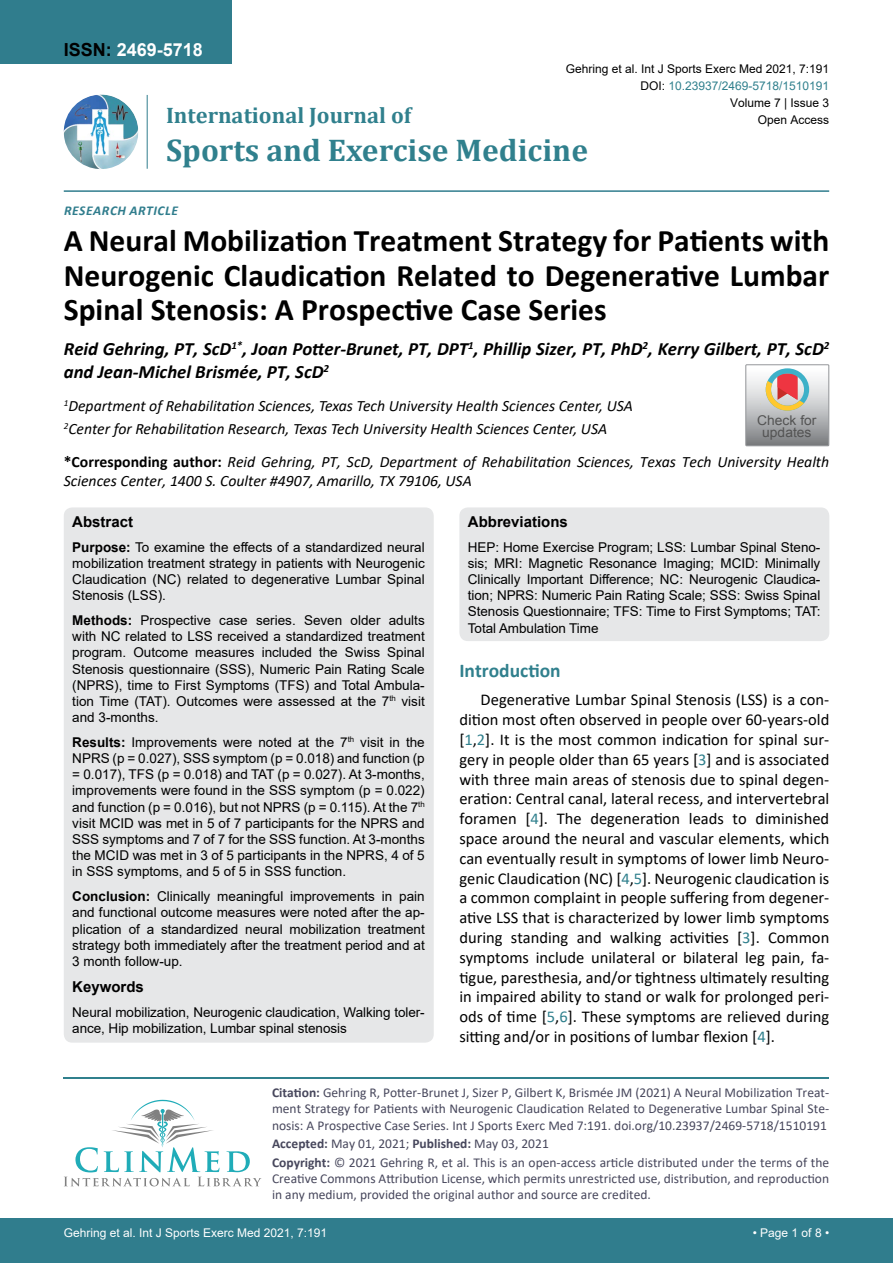
<style>
.page{position:relative;width:893px;height:1263px;background:#fff}
.page>*{position:absolute;margin:0;border:0;box-sizing:border-box;transform-origin:0 0}
.t1{font:700 31.5px/34.5px "Calibri";color:#000;text-align:justify}
.t2{font:700 31.5px "Cambria";color:#30808d}
.t3{font:700 22.5px "Cambria";color:#30808d}
.t4{font:700 19.5px "Calibri";color:#30808d}
.t5{font:italic 700 18.75px/22.5px "Calibri";color:#000}
.t6{font:700 18px "Arial";color:#fff}
.t7{font:16.5px/19.8px "Calibri";color:#000;text-align:justify}
.t8{font:italic 15.75px/23.1px "Calibri";color:#000}
.t9{font:700 15px "Arial";color:#000}
.t10{font:13.5px/16.2px "Arial";color:#000;text-align:justify}
.t11{font:13.5px/16.2px "Calibri";color:#47475c}
.t12{font:italic 700 13.5px "Calibri";letter-spacing:.04em;color:#307d8d}
.t13{font:13.5px/11.6px "Arial";color:#535353;text-align:center}
.t14{font:12px "Arial";color:#000}
.t15{font:12px "Arial";color:#fff}
.t16{font:12px "Arial";color:#30808d}
.s1{color:#000}
.s2{font-weight:700;font-style:normal}
.s3{font-weight:700}
.s4{color:#30808d}
</style>
<div class="page">
<div style="left:0;top:1218px;width:893px;height:45px;background:#307d8d"></div>
<div style="left:0;top:0;width:231px;height:64px;background:#307d8d"></div>
<img style="left:64px;top:95px;width:74px;height:74px;border-radius:37px">
<hr style="left:147px;top:95px;width:1px;height:74px;background:#307d8d">
<hr style="left:64px;top:190px;width:765px;height:2px;background:#307d8d">
<hr style="left:64px;top:1077px;width:765px;height:1px;background:#30808d">
<svg style="left:64px;top:1100px;width:197px;height:86px"></svg>
<div style="left:745px;top:364px;width:84px;height:82px;border:1px solid #939598"></div>
<svg style="left:746px;top:365px;width:83px;height:81px"></svg>
<div style="left:64px;top:507px;width:370px;height:536px;background:#e6e7e8;border-radius:9px"></div>
<div style="left:459px;top:507px;width:370px;height:134px;background:#e6e7e8;border-radius:9px"></div>
<h3 class="t6" style="left:64px;top:37px;width:141px"><span class="s1">ISSN:</span> 2469-5718</h3>
<p class="t14" style="left:566px;top:60px;width:265px">Gehring et al. Int J Sports Exerc Med 2021, 7:191</p>
<p class="t14" style="left:730px;top:95px;width:101px">Volume 7 | Issue 3</p>
<p class="t16" style="left:640px;top:77px;width:190px"><span class="s1">DOI:</span> 10.23937/2469-5718/1510191</p>
<h2 class="t3" style="left:166px;top:100px;width:247px">International Journal of</h2>
<h1 class="t2" style="left:166px;top:128px;width:423px">Sports and Exercise Medicine</h1>
<p class="t14" style="left:758px;top:112px;width:73px">Open Access</p>
<p class="t12" style="left:64px;top:201px;width:115px">Research Article</p>
<h1 class="t1" style="left:64px;top:223px;width:767px">A Neural Mobilization Treatment Strategy for Patients with Neurogenic Claudication Related to Degenerative Lumbar Spinal Stenosis: A Prospective Case Series</h1>
<h3 class="t5" style="left:64px;top:337px;width:767px">Reid Gehring, PT, ScD<sup>1*</sup>, Joan Potter-Brunet, PT, DPT<sup>1</sup>, Phillip Sizer, PT, PhD<sup>2</sup>, Kerry Gilbert, PT, ScD<sup>2 </sup>and Jean-Michel Brismée, PT, ScD<sup>2</sup></h3>
<p class="t8" style="left:64px;top:394px;width:571px"><sup>1</sup>Department of Rehabilitation Sciences, Texas Tech University Health Sciences Center, USA<br><sup>2</sup>Center for Rehabilitation Research, Texas Tech University Health Sciences Center, USA</p>
<p class="t13" style="left:757px;top:415px;width:61px">Check for updates</p>
<p class="t8" style="left:64px;top:452px;width:767px;line-height:18.9px"><span class="s2">*Corresponding author:</span> Reid Gehring, PT, ScD, Department of Rehabilitation Sciences, Texas Tech University Health<br>Sciences Center, 1400 S. Coulter #4907, Amarillo, TX 79106, USA</p>
<p class="t9" style="left:72px;top:511px;width:62px">Abstract</p>
<p class="t10" style="left:72px;top:539px;width:354px"><span class="s3">Purpose:</span> To examine the effects of a standardized neural mobilization treatment strategy in patients with Neurogenic Claudication (NC) related to degenerative Lumbar Spinal Stenosis (LSS).</p>
<p class="t10" style="left:72px;top:612px;width:354px"><span class="s3">Methods:</span> Prospective case series. Seven older adults with NC related to LSS received a standardized treatment program. Outcome measures included the Swiss Spinal Stenosis questionnaire (SSS), Numeric Pain Rating Scale (NPRS), time to First Symptoms (TFS) and Total Ambula&shy;tion Time (TAT). Outcomes were assessed at the 7<sup>th</sup> visit and 3-months.</p>
<p class="t10" style="left:72px;top:734px;width:354px"><span class="s3">Results:</span> Improvements were noted at the 7<sup>th</sup> visit in the NPRS (p = 0.027), SSS symptom (p = 0.018) and function (p = 0.017), TFS (p = 0.018) and TAT (p = 0.027). At 3-months, improvements were found in the SSS symptom (p = 0.022) and function (p = 0.016), but not NPRS (p = 0.115). At the 7<sup>th </sup>visit MCID was met in 5 of 7 participants for the NPRS and SSS symptoms and 7 of 7 for the SSS function. At 3-months the MCID was met in 3 of 5 participants in the NPRS, 4 of 5 in SSS symptoms, and 5 of 5 in SSS function.</p>
<p class="t10" style="left:72px;top:888px;width:354px"><span class="s3">Conclusion:</span> Clinically meaningful improvements in pain and functional outcome measures were noted after the ap&shy;plication of a standardized neural mobilization treatment strategy both immediately after the treatment period and at 3 month follow-up.</p>
<p class="t9" style="left:72px;top:976px;width:73px">Keywords</p>
<p class="t10" style="left:72px;top:1004px;width:354px">Neural mobilization, Neurogenic claudication, Walking toler&shy;ance, Hip mobilization, Lumbar spinal stenosis</p>
<p class="t9" style="left:468px;top:511px;width:102px">Abbreviations</p>
<p class="t10" style="left:468px;top:539px;width:354px">HEP: Home Exercise Program; LSS: Lumbar Spinal Steno&shy;sis; MRI: Magnetic Resonance Imaging; MCID: Minimally Clinically Important Difference; NC: Neurogenic Claudica&shy;tion; NPRS: Numeric Pain Rating Scale; SSS: Swiss Spinal Stenosis Questionnaire; TFS: Time to First Symptoms; TAT:<br>Total Ambulation Time</p>
<h3 class="t4" style="left:459px;top:657px;width:103px">Introduction</h3>
<p class="t7" style="left:459px;top:689px;width:371px;text-indent:21px">Degenerative Lumbar Spinal Stenosis (LSS) is a con&shy;dition most often observed in people over 60-years-old [<span class="s4">1</span>,<span class="s4">2</span>]. It is the most common indication for spinal sur&shy;gery in people older than 65 years [<span class="s4">3</span>] and is associated with three main areas of stenosis due to spinal degen&shy;eration: Central canal, lateral recess, and intervertebral foramen [<span class="s4">4</span>]. The degeneration leads to diminished space around the neural and vascular elements, which can eventually result in symptoms of lower limb Neuro&shy;genic Claudication (NC) [<span class="s4">4</span>,<span class="s4">5</span>]. Neurogenic claudication is a common complaint in people suffering from degener&shy;ative LSS that is characterized by lower limb symptoms during standing and walking activities [<span class="s4">3</span>]. Common symptoms include unilateral or bilateral leg pain, fa&shy;tigue, paresthesia, and/or tightness ultimately resulting in impaired ability to stand or walk for prolonged peri&shy;ods of time [<span class="s4">5</span>,<span class="s4">6</span>]. These symptoms are relieved during sitting and/or in positions of lumbar flexion [<span class="s4">4</span>].</p>
<p class="t11" style="left:272px;top:1084px;width:559px;text-align:justify"><span class="s3">Citation:</span> Gehring R, Potter-Brunet J, Sizer P, Gilbert K, Brismée JM (2021) A Neural Mobilization Treat&shy;ment Strategy for Patients with Neurogenic Claudication Related to Degenerative Lumbar Spinal Ste&shy;nosis: A Prospective Case Series. Int J Sports Exerc Med 7:191. doi.org/10.23937/2469-5718/1510191</p>
<p class="t11" style="left:272px;top:1134px;width:559px;line-height:18.6px"><span class="s3">Accepted:</span> May 01, 2021; <span class="s3">Published:</span> May 03, 2021<br><span class="s3">Copyright:</span> © 2021 Gehring R, et al. This is an open-access article distributed under the terms of the</p>
<p class="t11" style="left:272px;top:1170px;width:559px">Creative Commons Attribution License, which permits unrestricted use, distribution, and reproduction in any medium, provided the original author and source are credited.</p>
<p class="t15" style="left:64px;top:1224px;width:265px">Gehring et al. Int J Sports Exerc Med 2021, 7:191</p>
<p class="t15" style="left:753px;top:1224px;width:78px">• Page 1 of 8 •</p>
</div>
